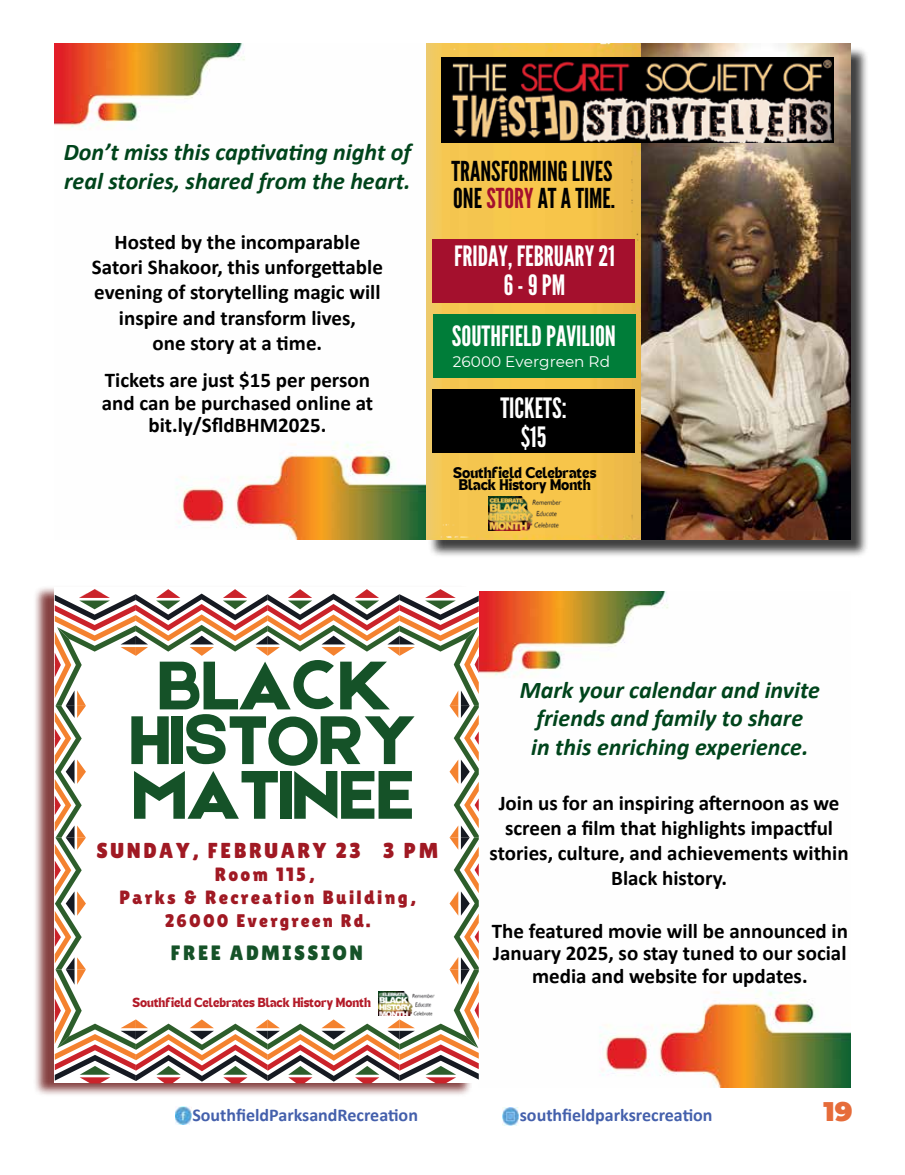
<style>
.page{position:relative;width:905px;height:1175px;background:#fff}
.page>*{position:absolute;margin:0;border:0;box-sizing:border-box;transform-origin:0 0}
.t1{font:73.5px/54.6px "Etna";letter-spacing:-.005em;color:#155228;text-align:center}
.t2{font:27.9px/29px "League Gothic";color:#fff;text-align:center}
.t3{font:27.45px/27.5px "League Gothic";color:#000}
.t4{font:900 27px "Montserrat";color:#e66c3a}
.t5{font:italic 700 24px/28.8px "Calibri";color:#00441b}
.t6{font:21.6px "Lilita One";letter-spacing:.12em;color:#a01923}
.t7{font:700 21px/25.2px "Calibri";color:#000;text-align:center}
.t8{font:20.7px "Lilita One";letter-spacing:.12em;color:#155228}
.t9{font:19.2px/23.4px "Lilita One";letter-spacing:.12em;color:#a01923;text-align:center}
.t10{font:18.3px "Lilita One";letter-spacing:.12em;color:#a01923}
.t11{font:700 18px "Calibri";color:#4460ac}
.t12{font:15.3px "Montserrat";color:#fff}
.t13{font:11.25px/11.9px "TANHEADLINE";color:#000;text-align:center}
.t14{font:9.6px "TANHEADLINE";color:#b31a28}
.s1{color:#a4102d}
</style>
<div class="page">
<img style="left:175px;top:1106px;width:17px;height:18px">
<img style="left:502px;top:1107px;width:17px;height:18px">
<img style="left:479px;top:591px;width:371px;height:496px">
<img style="left:54px;top:44px;width:372px;height:495px">
<div style="left:33px;top:585px;width:440px;height:512px;background:#5c0000;opacity:.75"></div>
<svg style="left:55px;top:589px;width:424px;height:494px"></svg>
<img style="left:379px;top:991px;width:55px;height:24px">
<div style="left:428px;top:46px;width:441px;height:512px;background:#000;opacity:.75"></div>
<svg style="left:426px;top:44px;width:198px;height:495px;background:#f1c24e"></svg>
<img style="left:624px;top:44px;width:226px;height:495px">
<img style="left:442px;top:57px;width:391px;height:86px">
<div style="left:433px;top:314px;width:202px;height:63px;background:#007d39"></div>
<div style="left:433px;top:239px;width:202px;height:63px;background:#a4102d"></div>
<div style="left:433px;top:390px;width:202px;height:63px;background:#000"></div>
<img style="left:488px;top:497px;width:73px;height:33px">
<p class="t5" style="left:64px;top:137px;width:349px">Don’t miss this captivating night of real stories, shared from the heart.</p>
<p class="t7" style="left:92px;top:229px;width:292px">Hosted by the incomparable<br>Satori Shakoor, this unforgettable evening of storytelling magic will inspire and transform lives,<br>one story at a time.</p>
<p class="t7" style="left:102px;top:369px;width:273px;line-height:22.5px">Tickets are just $15 per person and can be purchased online at bit.ly/SfldBHM2025.</p>
<h3 class="t3" style="left:451px;top:157px;width:165px">TRANSFORMING LIVES<br>ONE <span class="s1">STORY</span> AT A TIME.</h3>
<h2 class="t2" style="left:454px;top:241px;width:162px">FRIDAY, FEBRUARY 21<br>6 - 9 PM</h2>
<h2 class="t2" style="left:452px;top:321px;width:166px">SOUTHFIELD PAVILION</h2>
<p class="t12" style="left:453px;top:351px;width:158px">26000 Evergreen Rd</p>
<h2 class="t2" style="left:500px;top:393px;width:68px">TICKETS: $15</h2>
<p class="t13" style="left:453px;top:468px;width:145px">Southfield Celebrates<br>Black History Month</p>
<h1 class="t1" style="left:129px;top:654px;width:289px">BLACK<br>HISTORY<br>MATINEE</h1>
<p class="t6" style="left:97px;top:837px;width:343px">SUNDAY, FEBRUARY 23 3 PM</p>
<p class="t9" style="left:119px;top:862px;width:298px">Room 115,<br>Parks &amp; Recreation Building,</p>
<p class="t10" style="left:165px;top:910px;width:207px">26000 Evergreen Rd.</p>
<p class="t8" style="left:171px;top:941px;width:193px">FREE ADMISSION</p>
<p class="t14" style="left:132px;top:995px;width:240px">Southfield Celebrates Black History Month</p>
<p class="t5" style="left:519px;top:674px;width:302px;text-align:center">Mark your calendar and invite friends and family to share<br>in this enriching experience.</p>
<p class="t7" style="left:489px;top:790px;width:360px">Join us for an inspiring afternoon as we screen a film that highlights impactful stories, culture, and achievements within Black history.</p>
<p class="t7" style="left:491px;top:919px;width:358px;line-height:22.5px">The featured movie will be announced in<br>January 2025, so stay tuned to our social media and website for updates.</p>
<p class="t11" style="left:192px;top:1102px;width:227px">SouthfieldParksandRecreation</p>
<p class="t11" style="left:520px;top:1102px;width:194px">southfieldparksrecreation</p>
<p class="t4" style="left:823px;top:1091px;width:31px">19</p>
</div>
